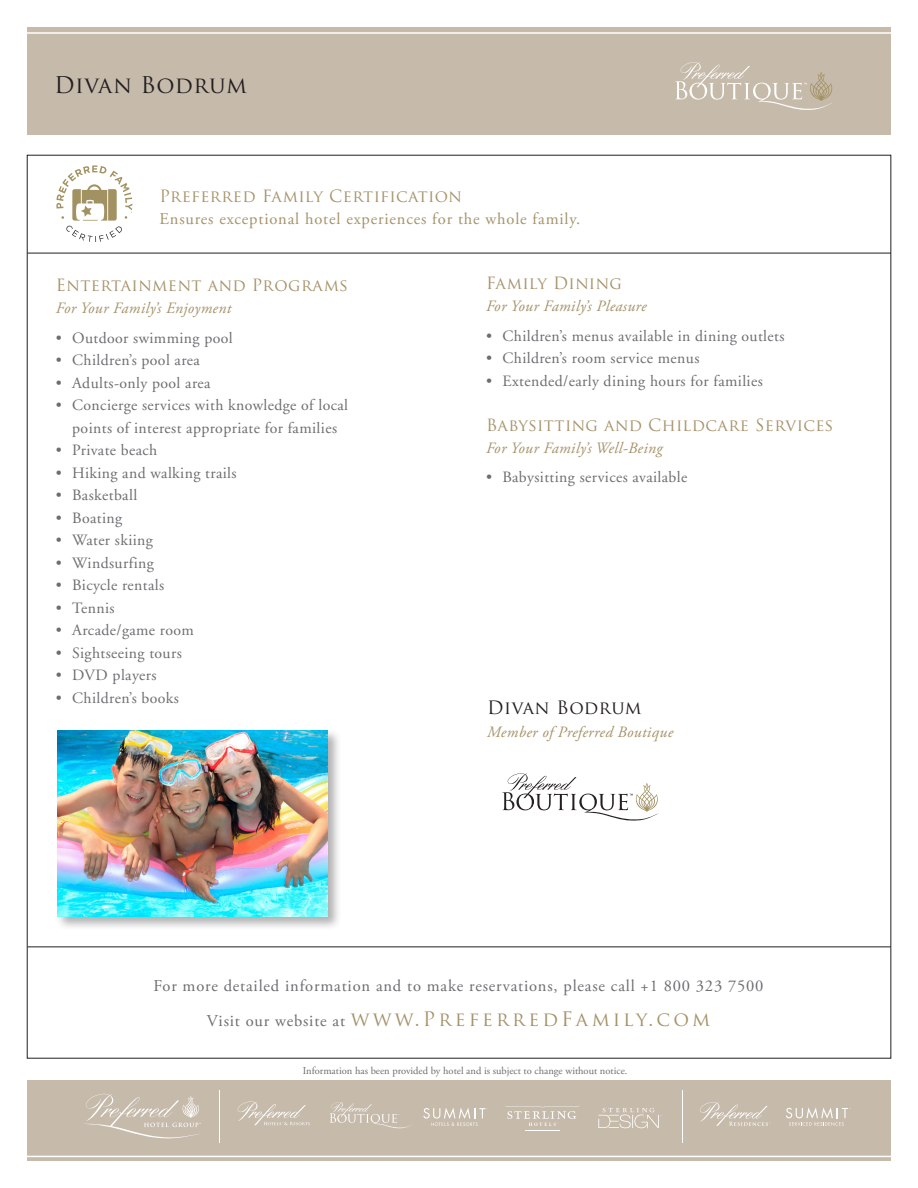
<style>
.page{position:relative;width:918px;height:1188px;background:#fff}
.page>*{position:absolute;margin:0;border:0;box-sizing:border-box;transform-origin:0 0}
.t1{font:22.5px "Trajan Pro";letter-spacing:.02em;color:#231f20}
.t2{font:19.5px "Trajan Pro";letter-spacing:.16em;color:#a69269}
.t3{font:18px "Trajan Pro";letter-spacing:.03em;color:#231f20}
.t4{font:16.5px/22.5px "Adobe Garamond Pro";letter-spacing:.05em;color:#a69269}
.t5{font:16.5px "Adobe Garamond Pro";letter-spacing:.05em;color:#6c6d70}
.t6{font:16.5px "Trajan Pro";letter-spacing:.025em;color:#a69269}
.t7{font:16.5px "Trajan Pro";letter-spacing:.005em;color:#a69269}
.t8{font:15.75px/22.5px "Adobe Garamond";letter-spacing:.025em;color:#6c6d70;text-align:center}
.t9{font:italic 15.75px "Adobe Garamond Pro";letter-spacing:.025em;color:#a69269}
.t10{font:10.5px "Adobe Garamond Pro";color:#6c6d70}
.s1{font-family:"Trajan Pro"}
.s2{font-family:"Adobe Garamond Pro";font-size:16.5px;color:#6c6d70}
</style>
<div class="page">
<hr style="left:27px;top:253px;width:864px;height:1px;background:#231f20">
<hr style="left:28px;top:947px;width:863px;height:1px;background:#231f20">
<div style="left:27px;top:1080px;width:864px;height:81px;background:#c6baab"></div>
<hr style="left:27px;top:1156px;width:865px;height:1px;background:#fff">
<div style="left:27px;top:27px;width:864px;height:108px;background:#c6baab"></div>
<hr style="left:27px;top:32px;width:865px;height:2px;background:#fff">
<svg style="left:502px;top:773px;width:156px;height:48px"></svg>
<div style="left:55px;top:728px;width:286px;height:203px;background:#231f20;opacity:.35"></div>
<img style="left:57px;top:730px;width:270px;height:187px">
<svg style="left:675px;top:62px;width:157px;height:48px"></svg>
<svg style="left:56px;top:165px;width:76px;height:77px"></svg>
<hr style="left:219px;top:1091px;width:1px;height:52px;background:#fff">
<svg style="left:84px;top:1094px;width:117px;height:45px"></svg>
<hr style="left:525px;top:1130px;width:35px;height:1px;background:#fff">
<svg style="left:506px;top:1105px;width:74px;height:21px"></svg>
<hr style="left:682px;top:1091px;width:1px;height:52px;background:#fff">
<svg style="left:786px;top:1107px;width:65px;height:19px"></svg>
<svg style="left:423px;top:1108px;width:65px;height:18px"></svg>
<svg style="left:330px;top:1102px;width:81px;height:27px"></svg>
<svg style="left:238px;top:1101px;width:72px;height:24px"></svg>
<svg style="left:700px;top:1102px;width:70px;height:24px"></svg>
<svg style="left:598px;top:1108px;width:64px;height:20px"></svg>
<p class="t1" style="left:54px;top:70px;width:194px">Divan Bodrum</p>
<p class="t4" style="left:159px;top:186px;width:422px"><span class="s1">Preferred Family Certification<br></span>Ensures exceptional hotel experiences for the whole family.</p>
<p class="t6" style="left:56px;top:274px;width:294px">Entertainment and Programs</p>
<p class="t9" style="left:56px;top:299px;width:177px">For Your Family’s Enjoyment</p>
<p class="t8" style="left:56px;top:327px;width:178px">• Outdoor swimming pool</p>
<p class="t8" style="left:56px;top:349px;width:146px">• Children’s pool area</p>
<p class="t8" style="left:56px;top:372px;width:156px">• Adults-only pool area</p>
<p class="t8" style="left:56px;top:394px;width:294px">• Concierge services with knowledge of local points of interest appropriate for families</p>
<p class="t8" style="left:56px;top:439px;width:103px">• Private beach</p>
<p class="t8" style="left:56px;top:462px;width:182px">• Hiking and walking trails</p>
<p class="t8" style="left:56px;top:484px;width:83px">• Basketball</p>
<p class="t8" style="left:56px;top:507px;width:68px">• Boating</p>
<p class="t8" style="left:56px;top:529px;width:99px">• Water skiing</p>
<p class="t8" style="left:56px;top:552px;width:100px">• Windsurfing</p>
<p class="t8" style="left:56px;top:574px;width:110px">• Bicycle rentals</p>
<p class="t8" style="left:56px;top:597px;width:60px">• Tennis</p>
<p class="t8" style="left:56px;top:619px;width:140px">• Arcade/game room</p>
<p class="t8" style="left:56px;top:642px;width:128px">• Sightseeing tours</p>
<p class="t8" style="left:56px;top:664px;width:102px">• DVD players</p>
<p class="t8" style="left:56px;top:687px;width:125px">• Children’s books</p>
<p class="t7" style="left:486px;top:272px;width:137px">Family Dining</p>
<p class="t9" style="left:486px;top:297px;width:162px">For Your Family’s Pleasure</p>
<p class="t8" style="left:486px;top:325px;width:300px">• Children’s menus available in dining outlets</p>
<p class="t8" style="left:486px;top:347px;width:215px">• Children’s room service menus</p>
<p class="t8" style="left:486px;top:370px;width:278px">• Extended/early dining hours for families</p>
<p class="t6" style="left:486px;top:414px;width:349px">Babysitting and Childcare Services</p>
<p class="t9" style="left:486px;top:439px;width:178px">For Your Family’s Well-Being</p>
<p class="t8" style="left:486px;top:467px;width:203px">• Babysitting services available</p>
<p class="t3" style="left:487px;top:696px;width:156px">Divan Bodrum</p>
<p class="t9" style="left:487px;top:722px;width:188px">Member of Preferred Boutique</p>
<p class="t5" style="left:153px;top:976px;width:612px">For more detailed information and to make reservations, please call +1 800 323 7500</p>
<p class="t2" style="left:207px;top:1007px;width:505px"><span class="s2">Visit our website at</span> www.PreferredFamily.com</p>
<p class="t10" style="left:303px;top:1064px;width:326px">Information has been provided by hotel and is subject to change without notice.</p>
</div>
